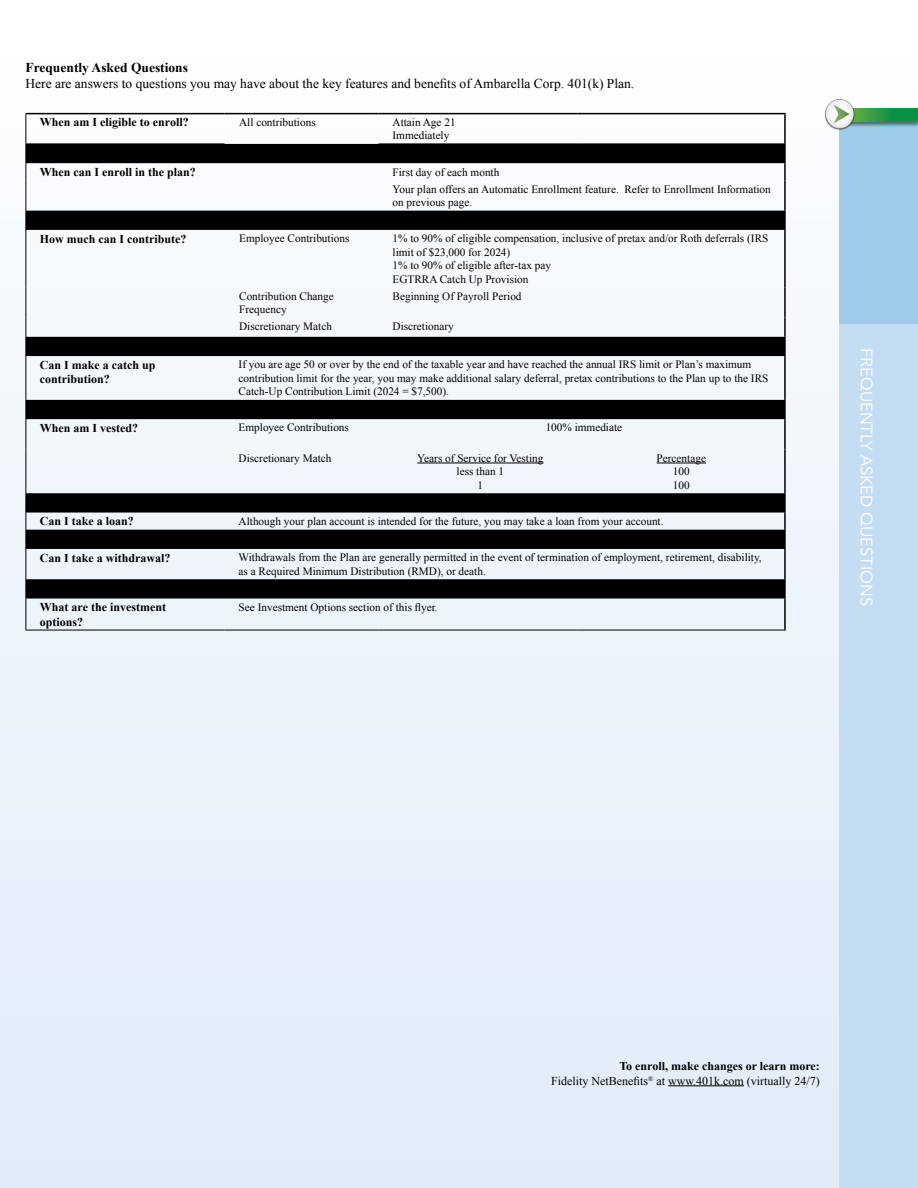
<style>
.page{position:relative;width:918px;height:1188px;background:#fff}
.page>*{position:absolute;margin:0;border:0;box-sizing:border-box;transform-origin:0 0}
.t1{font:16.5px "Avenir LT Std";color:#fff}
.t2{font:13.5px "Times New Roman";color:#000}
.t3{font:700 13.5px "Times New Roman";color:#000}
.t4{font:700 12px/14.4px "Times New Roman";color:#000}
.t5{font:12px/14.4px "Times New Roman";color:#000;text-align:right}
.t6{font:11.25px/13.5px "Times New Roman";color:#000}
.s1{font-weight:700}
</style>
<div class="page">
<div style="left:0;top:0;width:914px;height:1188px;background:linear-gradient(to bottom,#fdfdfe,#e0ecf8)"></div>
<div style="left:839px;top:108px;width:79px;height:216px;background:#9fcbed"></div>
<div style="left:839px;top:324px;width:79px;height:864px;background:#c4ddf3"></div>
<svg style="left:27px;top:144px;width:757px;height:455px;fill:#f2f7fc"></svg>
<hr style="left:784px;top:114px;width:2px;height:30px;background:#000">
<svg style="left:784px;top:144px;width:2px;height:36px"></svg>
<hr style="left:784px;top:180px;width:2px;height:31px;background:#000">
<svg style="left:784px;top:211px;width:2px;height:19px"></svg>
<hr style="left:784px;top:230px;width:2px;height:57px;background:#000">
<hr style="left:784px;top:287px;width:2px;height:31px;background:#000">
<svg style="left:784px;top:318px;width:2px;height:38px"></svg>
<hr style="left:784px;top:356px;width:2px;height:44px;background:#000">
<svg style="left:784px;top:400px;width:2px;height:19px"></svg>
<hr style="left:784px;top:419px;width:2px;height:30px;background:#000">
<hr style="left:784px;top:493px;width:2px;height:20px;background:#000">
<svg style="left:784px;top:513px;width:2px;height:36px"></svg>
<hr style="left:784px;top:549px;width:2px;height:30px;background:#000">
<hr style="left:784px;top:579px;width:2px;height:20px;background:#000">
<hr style="left:784px;top:599px;width:2px;height:31px;background:#000">
<hr style="left:26px;top:114px;width:1px;height:30px;background:#000">
<hr style="left:26px;top:144px;width:199px;height:1px;background:#000">
<hr style="left:383px;top:144px;width:195px;height:1px;background:#000">
<hr style="left:578px;top:144px;width:206px;height:1px;background:#000">
<svg style="left:26px;top:145px;width:1px;height:35px"></svg>
<hr style="left:26px;top:180px;width:1px;height:31px;background:#000">
<svg style="left:26px;top:211px;width:1px;height:19px"></svg>
<hr style="left:26px;top:230px;width:1px;height:57px;background:#000">
<hr style="left:26px;top:287px;width:1px;height:31px;background:#000">
<svg style="left:26px;top:318px;width:1px;height:38px"></svg>
<hr style="left:26px;top:356px;width:1px;height:44px;background:#000">
<svg style="left:26px;top:400px;width:1px;height:19px"></svg>
<hr style="left:26px;top:419px;width:1px;height:30px;background:#000">
<hr style="left:26px;top:449px;width:1px;height:44px;background:#000">
<svg style="left:26px;top:493px;width:1px;height:56px"></svg>
<hr style="left:26px;top:549px;width:1px;height:30px;background:#000">
<svg style="left:26px;top:579px;width:1px;height:20px"></svg>
<hr style="left:26px;top:599px;width:1px;height:31px;background:#000">
<hr style="left:26px;top:630px;width:199px;height:1px;background:#000">
<hr style="left:225px;top:630px;width:149px;height:1px;background:#000">
<hr style="left:383px;top:630px;width:195px;height:1px;background:#000">
<hr style="left:578px;top:630px;width:208px;height:1px;background:#000">
<hr style="left:26px;top:113px;width:199px;height:1px;background:#000">
<hr style="left:225px;top:113px;width:149px;height:1px;background:#000">
<hr style="left:383px;top:113px;width:195px;height:1px;background:#000">
<hr style="left:578px;top:113px;width:208px;height:1px;background:#000">
<hr style="left:784px;top:449px;width:2px;height:44px;background:#000">
<hr style="left:417px;top:463px;width:126px;height:1px;background:#000">
<hr style="left:657px;top:463px;width:49px;height:1px;background:#000">
<hr style="left:668px;top:1086px;width:76px;height:1px;background:#000">
<div style="left:829px;top:108px;width:89px;height:19px;background:#000;opacity:.5"></div>
<svg style="left:856px;top:108px;width:62px;height:14px"></svg>
<img style="left:822px;top:97px;width:34px;height:34px">
<p class="t3" style="left:26px;top:58px;width:164px">Frequently Asked Questions</p>
<p class="t2" style="left:26px;top:74px;width:610px">Here are answers to questions you may have about the key features and benefits of Ambarella Corp. 401(k) Plan.</p>
<p class="t4" style="left:40px;top:115px;width:150px">When am I eligible to enroll?</p>
<p class="t6" style="left:239px;top:115px;width:78px">All contributions</p>
<p class="t6" style="left:393px;top:115px;width:65px">Attain Age 21<br>Immediately</p>
<p class="t4" style="left:40px;top:164px;width:157px">When can I enroll in the plan?</p>
<p class="t6" style="left:393px;top:163px;width:380px;line-height:17.1px">First day of each month<br>Your plan offers an Automatic Enrollment feature. Refer to Enrollment Information</p>
<p class="t6" style="left:393px;top:195px;width:81px">on previous page.</p>
<p class="t4" style="left:40px;top:231px;width:148px">How much can I contribute?</p>
<p class="t6" style="left:239px;top:231px;width:112px">Employee Contributions</p>
<p class="t6" style="left:393px;top:231px;width:377px">1% to 90% of eligible compensation, inclusive of pretax and/or Roth deferrals (IRS limit of $23,000 for 2024)<br>1% to 90% of eligible after-tax pay<br>EGTRRA Catch Up Provision</p>
<p class="t6" style="left:239px;top:289px;width:96px">Contribution Change<br>Frequency</p>
<p class="t6" style="left:393px;top:289px;width:131px">Beginning Of Payroll Period</p>
<p class="t6" style="left:239px;top:319px;width:94px">Discretionary Match</p>
<p class="t6" style="left:393px;top:319px;width:63px">Discretionary</p>
<p class="t4" style="left:40px;top:357px;width:117px">Can I make a catch up contribution?</p>
<p class="t6" style="left:239px;top:358px;width:531px">If you are age 50 or over by the end of the taxable year and have reached the annual IRS limit or Plan’s maximum contribution limit for the year, you may make additional salary deferral, pretax contributions to the Plan up to the IRS<br>Catch-Up Contribution Limit (2024 = $7,500).</p>
<p class="t4" style="left:40px;top:420px;width:100px">When am I vested?</p>
<p class="t6" style="left:239px;top:421px;width:112px">Employee Contributions</p>
<p class="t6" style="left:546px;top:421px;width:78px">100% immediate</p>
<p class="t6" style="left:239px;top:451px;width:94px">Discretionary Match</p>
<p class="t6" style="left:417px;top:451px;width:128px;text-align:center">Years of Service for Vesting less than 1<br>1</p>
<p class="t6" style="left:657px;top:451px;width:51px;text-align:center">Percentage<br>100<br>100</p>
<p class="t4" style="left:40px;top:514px;width:96px">Can I take a loan?</p>
<p class="t6" style="left:239px;top:514px;width:426px">Although your plan account is intended for the future, you may take a loan from your account.</p>
<p class="t4" style="left:40px;top:550px;width:132px">Can I take a withdrawal?</p>
<p class="t6" style="left:239px;top:550px;width:525px">Withdrawals from the Plan are generally permitted in the event of termination of employment, retirement, disability, as a Required Minimum Distribution (RMD), or death.</p>
<p class="t4" style="left:40px;top:600px;width:128px">What are the investment options?</p>
<p class="t6" style="left:239px;top:600px;width:201px">See Investment Options section of this flyer.</p>
<h1 class="t1" style="left:876px;top:348px;width:259px;rotate:90deg">FREQUENTLY ASKED QUESTIONS</h1>
<p class="t5" style="left:551px;top:1059px;width:270px"><span class="s1">To enroll, make changes or learn more:<br></span>Fidelity NetBenefits<sup>®</sup> at www.401k.com (virtually 24/7)</p>
</div>
